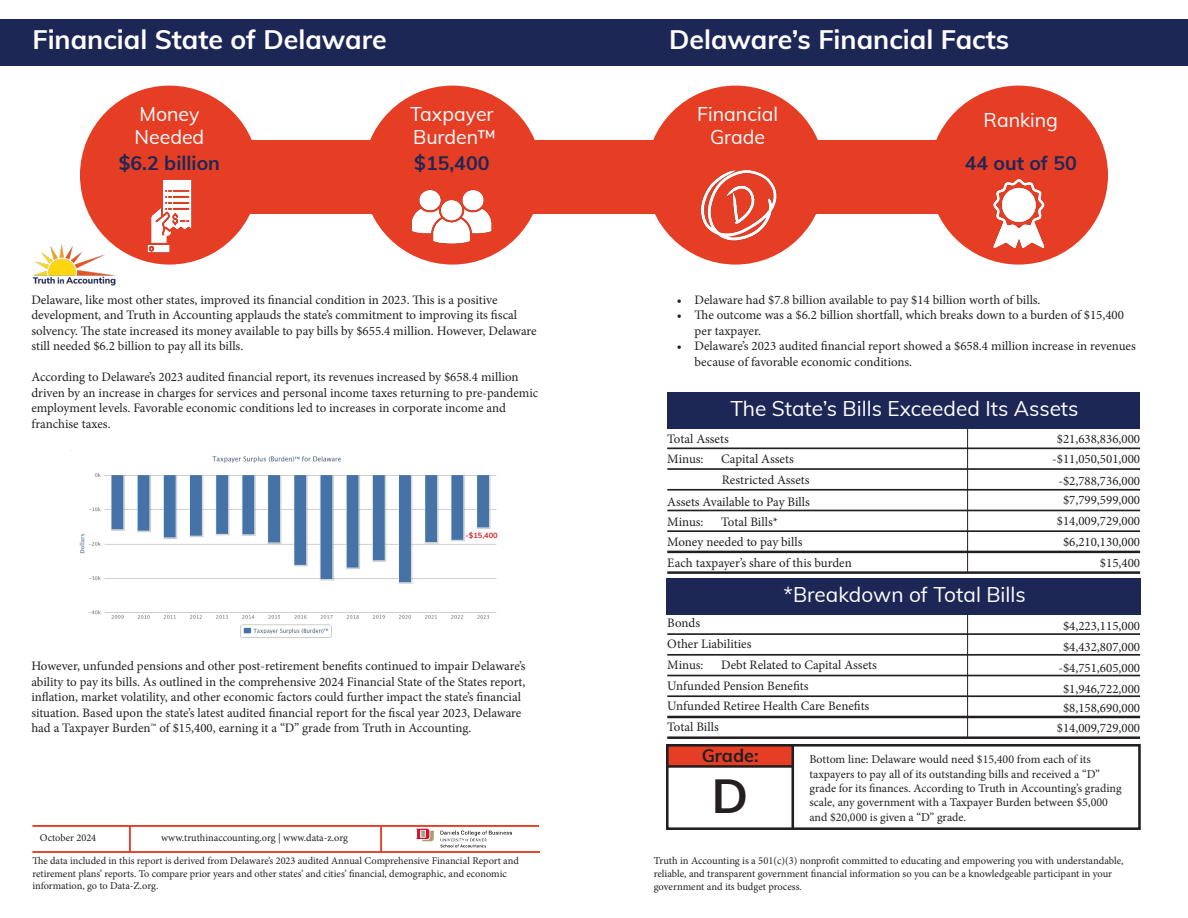
<style>
.page{position:relative;width:1188px;height:918px;background:#fff}
.page>*{position:absolute;margin:0;border:0;box-sizing:border-box;transform-origin:0 0}
.t1{font:700 47.85px "Muli";color:#231f20}
.t2{font:700 26.7px "Muli";color:#fff}
.t3{font:20.85px "Muli";color:#fff}
.t4{font:19.5px "Muli";color:#fff}
.t5{font:700 19.5px "Muli";color:#1d2756}
.t6{font:700 18px "Muli";color:#231f20}
.t7{font:12.9px/15.5px "Minion Pro";color:#231f20}
.t8{font:12px/14.4px "Minion Pro";color:#231f20}
.t9{font:10.5px/12.6px "Minion Pro";letter-spacing:-.005em;color:#231f20}
.t10{font:10.35px/12.5px "Minion Pro";color:#231f20}
.t11{font:700 7.5px "Muli";color:#d1232a}
</style>
<div class="page">
<div style="left:0;top:19px;width:594px;height:47px;background:#1d2756"></div>
<hr style="left:32px;top:825px;width:507px;height:2px;background:#e53e25">
<hr style="left:32px;top:851px;width:508px;height:2px;background:#e53e25">
<hr style="left:129px;top:826px;width:2px;height:26px;background:#e53e25">
<div style="left:594px;top:19px;width:594px;height:47px;background:#1d2756"></div>
<div style="left:667px;top:393px;width:473px;height:36px;background:#1d2756"></div>
<hr style="left:667px;top:448px;width:473px;height:1px;background:#231f20">
<hr style="left:667px;top:468px;width:473px;height:2px;background:#231f20">
<hr style="left:667px;top:489px;width:473px;height:2px;background:#231f20">
<hr style="left:667px;top:510px;width:473px;height:1px;background:#231f20">
<hr style="left:667px;top:530px;width:473px;height:2px;background:#231f20">
<hr style="left:667px;top:551px;width:473px;height:2px;background:#231f20">
<hr style="left:667px;top:571px;width:473px;height:3px;background:#231f20">
<hr style="left:967px;top:429px;width:1px;height:143px;background:#231f20">
<div style="left:666px;top:578px;width:474px;height:36px;background:#1d2756"></div>
<hr style="left:667px;top:633px;width:473px;height:2px;background:#231f20">
<hr style="left:667px;top:654px;width:473px;height:2px;background:#231f20">
<hr style="left:667px;top:675px;width:473px;height:1px;background:#231f20">
<hr style="left:667px;top:695px;width:473px;height:2px;background:#231f20">
<hr style="left:667px;top:716px;width:473px;height:2px;background:#231f20">
<hr style="left:667px;top:736px;width:473px;height:3px;background:#231f20">
<hr style="left:967px;top:614px;width:1px;height:124px;background:#231f20">
<div style="left:666px;top:744px;width:127px;height:22px;background:#e53e25"></div>
<div style="left:666px;top:744px;width:475px;height:86px;border:3px solid #231f20"></div>
<hr style="left:791px;top:744px;width:3px;height:86px;background:#231f20">
<hr style="left:667px;top:765px;width:127px;height:3px;background:#231f20">
<div style="left:226px;top:140px;width:174px;height:74px;background:#e53e25"></div>
<div style="left:527px;top:140px;width:174px;height:74px;background:#e53e25"></div>
<div style="left:810px;top:140px;width:174px;height:74px;background:#e53e25"></div>
<div style="left:80px;top:86px;width:179px;height:179px;background:#e53e25;border-radius:50%"></div>
<div style="left:363px;top:86px;width:179px;height:179px;background:#e53e25;border-radius:50%"></div>
<div style="left:646px;top:86px;width:179px;height:179px;background:#e53e25;border-radius:50%"></div>
<div style="left:929px;top:86px;width:179px;height:179px;background:#e53e25;border-radius:50%"></div>
<img style="left:147px;top:179px;width:45px;height:74px">
<img style="left:411px;top:190px;width:81px;height:54px">
<img style="left:32px;top:236px;width:92px;height:50px">
<img style="left:993px;top:178px;width:52px;height:71px">
<img style="left:79px;top:450px;width:422px;height:188px">
<img style="left:701px;top:170px;width:76px;height:71px">
<hr style="left:380px;top:827px;width:2px;height:26px;background:#e53e25">
<img style="left:417px;top:829px;width:95px;height:19px">
<p class="t2" style="left:32px;top:20px;width:356px">Financial State of Delaware</p>
<p class="t4" style="left:139px;top:100px;width:61px">Money</p>
<p class="t4" style="left:135px;top:123px;width:71px">Needed</p>
<p class="t4" style="left:410px;top:100px;width:85px">Taxpayer</p>
<p class="t4" style="left:413px;top:123px;width:84px">Burden™</p>
<p class="t2" style="left:669px;top:20px;width:342px">Delaware’s Financial Facts</p>
<p class="t4" style="left:697px;top:100px;width:82px">Financial</p>
<p class="t4" style="left:710px;top:123px;width:57px">Grade</p>
<p class="t4" style="left:984px;top:105px;width:76px">Ranking</p>
<p class="t5" style="left:119px;top:149px;width:103px">$6.2 billion</p>
<p class="t5" style="left:414px;top:149px;width:77px">$15,400</p>
<p class="t5" style="left:965px;top:149px;width:114px">44 out of 50</p>
<p class="t7" style="left:31px;top:292px;width:507px">Delaware, like most other states, improved its financial condition in 2023. This is a positive development, and Truth in Accounting applauds the state’s commitment to improving its fiscal solvency. The state increased its money available to pay bills by $655.4 million. However, Delaware still needed $6.2 billion to pay all its bills.</p>
<p class="t7" style="left:31px;top:369px;width:508px">According to Delaware’s 2023 audited financial report, its revenues increased by $658.4 million driven by an increase in charges for services and personal income taxes returning to pre-pandemic employment levels. Favorable economic conditions led to increases in corporate income and franchise taxes.</p>
<p class="t11" style="left:466px;top:530px;width:34px">-$15,400</p>
<p class="t7" style="left:31px;top:659px;width:496px">However, unfunded pensions and other post-retirement benefits continued to impair Delaware’s ability to pay its bills. As outlined in the comprehensive 2024 Financial State of the States report, inflation, market volatility, and other economic factors could further impact the state’s financial situation. Based upon the state’s latest audited financial report for the fiscal year 2023, Delaware had a Taxpayer Burden™ of $15,400, earning it a “D” grade from Truth in Accounting.</p>
<p class="t10" style="left:40px;top:831px;width:58px">October 2024</p>
<p class="t10" style="left:161px;top:831px;width:188px">www.truthinaccounting.org | www.data-z.org</p>
<p class="t10" style="left:32px;top:855px;width:488px">The data included in this report is derived from Delaware’s 2023 audited Annual Comprehensive Financial Report and retirement plans’ reports. To compare prior years and other states’ and cities’ financial, demographic, and economic information, go to Data-Z.org.</p>
<p class="t7" style="left:677px;top:292px;width:365px">• Delaware had $7.8 billion available to pay $14 billion worth of bills.</p>
<p class="t7" style="left:695px;top:307px;width:431px;text-indent:-18px">• The outcome was a $6.2 billion shortfall, which breaks down to a burden of $15,400 per taxpayer.</p>
<p class="t7" style="left:695px;top:338px;width:443px;text-indent:-18px">• Delaware’s 2023 audited financial report showed a $658.4 million increase in revenues because of favorable economic conditions.</p>
<p class="t3" style="left:730px;top:393px;width:350px">The State’s Bills Exceeded Its Assets</p>
<p class="t7" style="left:667px;top:431px;width:63px">Total Assets</p>
<p class="t7" style="left:667px;top:452px;width:38px">Minus:</p>
<p class="t7" style="left:721px;top:452px;width:74px">Capital Assets</p>
<p class="t7" style="left:722px;top:472px;width:89px">Restricted Assets</p>
<p class="t7" style="left:667px;top:494px;width:144px">Assets Available to Pay Bills</p>
<p class="t7" style="left:667px;top:515px;width:38px">Minus:</p>
<p class="t7" style="left:721px;top:515px;width:58px">Total Bills*</p>
<p class="t7" style="left:667px;top:534px;width:137px">Money needed to pay bills</p>
<p class="t7" style="left:667px;top:555px;width:186px">Each taxpayer’s share of this burden</p>
<p class="t7" style="left:1057px;top:431px;width:85px">$21,638,836,000</p>
<p class="t7" style="left:1052px;top:452px;width:89px">-$11,050,501,000</p>
<p class="t7" style="left:1058px;top:473px;width:83px">-$2,788,736,000</p>
<p class="t7" style="left:1063px;top:492px;width:79px">$7,799,599,000</p>
<p class="t7" style="left:1057px;top:513px;width:85px">$14,009,729,000</p>
<p class="t7" style="left:1063px;top:534px;width:79px">$6,210,130,000</p>
<p class="t7" style="left:1100px;top:555px;width:42px">$15,400</p>
<p class="t3" style="left:784px;top:579px;width:244px">*Breakdown of Total Bills</p>
<p class="t7" style="left:667px;top:616px;width:34px">Bonds</p>
<p class="t7" style="left:667px;top:636px;width:86px">Other Liabilities</p>
<p class="t7" style="left:1063px;top:619px;width:79px">$4,223,115,000</p>
<p class="t7" style="left:1063px;top:639px;width:79px">$4,432,807,000</p>
<p class="t7" style="left:667px;top:657px;width:38px">Minus:</p>
<p class="t7" style="left:721px;top:657px;width:157px">Debt Related to Capital Assets</p>
<p class="t7" style="left:1058px;top:660px;width:83px">-$4,751,605,000</p>
<p class="t7" style="left:667px;top:679px;width:143px">Unfunded Pension Benefits</p>
<p class="t7" style="left:1063px;top:681px;width:79px">$1,946,722,000</p>
<p class="t7" style="left:667px;top:698px;width:204px">Unfunded Retiree Health Care Benefits</p>
<p class="t7" style="left:1063px;top:701px;width:79px">$8,158,690,000</p>
<p class="t7" style="left:667px;top:719px;width:53px">Total Bills</p>
<p class="t7" style="left:1057px;top:720px;width:85px">$14,009,729,000</p>
<p class="t6" style="left:702px;top:742px;width:58px">Grade:</p>
<p class="t1" style="left:712px;top:761px;width:38px">D</p>
<p class="t8" style="left:809px;top:752px;width:314px">Bottom line: Delaware would need $15,400 from each of its taxpayers to pay all of its outstanding bills and received a “D” grade for its finances. According to Truth in Accounting’s grading scale, any government with a Taxpayer Burden between $5,000 and $20,000 is given a “D” grade.</p>
<p class="t9" style="left:654px;top:855px;width:471px">Truth in Accounting is a 501(c)(3) nonprofit committed to educating and empowering you with understandable, reliable, and transparent government financial information so you can be a knowledgeable participant in your government and its budget process.</p>
</div>
